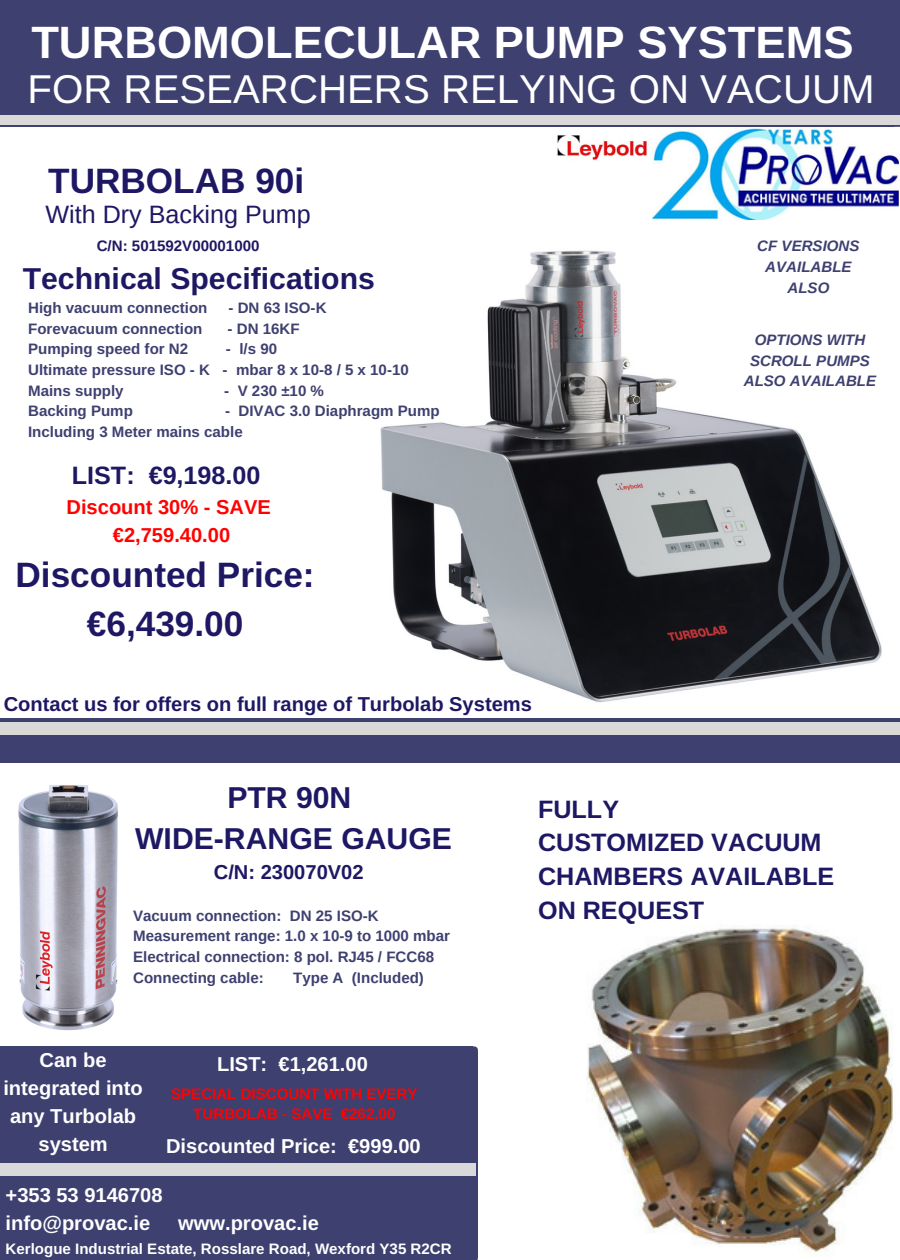
<style>
.page{position:relative;width:900px;height:1260px;background:#fff}
.page>*{position:absolute;margin:0;border:0;box-sizing:border-box;transform-origin:0 0}
.t1{font:700 45.25px "Arimo";color:#fff}
.t2{font:40.25px "Arimo";color:#fff}
.t3{font:700 35.25px/48.8px "Arimo";color:#1e1864;text-align:center}
.t4{font:700 30.25px/41.2px "Arimo";color:#1e1864;text-align:center}
.t5{font:700 25.25px/33.8px "Arimo";color:#1e1864}
.t6{font:25.25px "Arimo";color:#1e1864}
.t7{font:700 20px/28px "Arimo";color:#fff}
.t8{font:700 20px "Arimo";color:#1e1864}
.t9{font:700 20px/28px "Arimo";color:#ff0200;text-align:center}
.t10{font:700 15px/20.5px "Arimo";color:#3e4070}
.t11{font:italic 700 15px/20.5px "Arimo";color:#3e4070;text-align:center}
.t12{font:700 15px "Arimo";color:#fff}
.t13{font:700 15px/20.5px "Arimo";color:#ff0200;text-align:center}
.t14{font:700 15px "Arimo";color:#1e1864}
</style>
<div class="page">
<img style="left:557px;top:135px;width:90px;height:26px">
<div style="left:893px;top:0;width:7px;height:108px;background:#3e4070"></div>
<div style="left:0;top:0;width:894px;height:108px;background:#3e4070"></div>
<div style="left:0;top:107px;width:894px;height:20px;background:#3e4070"></div>
<svg style="left:893px;top:108px;width:7px;height:19px"></svg>
<img style="left:380px;top:190px;width:519px;height:512px">
<div style="left:0;top:724px;width:900px;height:34px;background:#3e4070"></div>
<div style="left:0;top:718px;width:900px;height:6px;background:#3e4070"></div>
<div style="left:0;top:758px;width:900px;height:5px;background:#3e4070"></div>
<img style="left:18px;top:785px;width:100px;height:246px">
<svg style="left:473px;top:1046px;width:5px;height:6px"></svg>
<div style="left:472px;top:1052px;width:6px;height:205px;background:#3e4070"></div>
<div style="left:0;top:1052px;width:473px;height:205px;background:#3e4070"></div>
<div style="left:0;top:1046px;width:473px;height:6px;background:#3e4070"></div>
<hr style="left:0;top:1256px;width:473px;height:4px;background:#3e4070">
<svg style="left:473px;top:1257px;width:5px;height:3px"></svg>
<img style="left:587px;top:925px;width:306px;height:332px">
<img style="left:652px;top:128px;width:246px;height:91px">
<div style="left:0;top:1163px;width:39px;height:13px;background:#d9d9d9"></div>
<div style="left:402px;top:1163px;width:74px;height:13px;background:#d9d9d9"></div>
<div style="left:37px;top:1163px;width:367px;height:13px;background:#d9d9d9"></div>
<div style="left:0;top:722px;width:73px;height:13px;background:#d9d9d9"></div>
<div style="left:829px;top:722px;width:71px;height:13px;background:#d9d9d9"></div>
<div style="left:70px;top:722px;width:512px;height:13px;background:#d9d9d9"></div>
<div style="left:581px;top:722px;width:250px;height:13px;background:#d9d9d9"></div>
<div style="left:0;top:116px;width:41px;height:9px;background:#d9d9d9"></div>
<div style="left:850px;top:116px;width:50px;height:9px;background:#d9d9d9"></div>
<div style="left:39px;top:116px;width:362px;height:9px;background:#d9d9d9"></div>
<div style="left:400px;top:116px;width:361px;height:9px;background:#d9d9d9"></div>
<div style="left:760px;top:116px;width:91px;height:9px;background:#d9d9d9"></div>
<h1 class="t1" style="left:31px;top:17px;width:824px">TURBOMOLECULAR PUMP SYSTEMS</h1>
<h2 class="t2" style="left:28px;top:67px;width:849px">FOR RESEARCHERS RELYING ON VACUUM</h2>
<h3 class="t3" style="left:48px;top:157px;width:258px">TURBOLAB 90i</h3>
<h3 class="t6" style="left:45px;top:200px;width:267px">With Dry Backing Pump</h3>
<p class="t14" style="left:97px;top:238px;width:164px">C/N: 501592V00001000</p>
<h3 class="t4" style="left:23px;top:258px;width:354px">Technical Specifications</h3>
<p class="t10" style="left:28px;top:298px;width:181px">High vacuum connection</p>
<p class="t10" style="left:228px;top:298px;width:100px">- DN 63 ISO-K</p>
<p class="t10" style="left:28px;top:318px;width:176px">Forevacuum connection</p>
<p class="t10" style="left:228px;top:318px;width:74px">- DN 16KF</p>
<p class="t10" style="left:28px;top:339px;width:162px">Pumping speed for N2</p>
<p class="t10" style="left:28px;top:339px;width:382px;text-indent:198px">- l/s 90<br>Ultimate pressure ISO - K - mbar 8 x 10-8 / 5 x 10-10<br>Mains supply</p>
<p class="t10" style="left:224px;top:380px;width:101px">- V 230 ±10 %</p>
<p class="t10" style="left:28px;top:401px;width:106px">Backing Pump</p>
<p class="t10" style="left:28px;top:401px;width:413px;text-indent:197px">- DIVAC 3.0 Diaphragm Pump<br>Including 3 Meter mains cable</p>
<h3 class="t5" style="left:72px;top:458px;width:190px">LIST: €9,198.00</h3>
<h3 class="t9" style="left:67px;top:493px;width:206px">Discount 30% - SAVE €2,759.40.00</h3>
<h3 class="t3" style="left:16px;top:550px;width:301px">Discounted Price: €6,439.00</h3>
<h3 class="t8" style="left:4px;top:693px;width:530px">Contact us for offers on full range of Turbolab Systems</h3>
<p class="t11" style="left:757px;top:236px;width:104px">CF VERSIONS<br>AVAILABLE<br>ALSO</p>
<p class="t11" style="left:744px;top:330px;width:134px">OPTIONS WITH<br>SCROLL PUMPS<br>ALSO AVAILABLE</p>
<h3 class="t4" style="left:135px;top:777px;width:318px">PTR 90N<br>WIDE-RANGE GAUGE</h3>
<h3 class="t8" style="left:214px;top:861px;width:151px">C/N: 230070V02</h3>
<p class="t10" style="left:133px;top:905px;width:318px">Vacuum connection: DN 25 ISO-K Measurement range: 1.0 x 10-9 to 1000 mbar Electrical connection: 8 pol. RJ45 / FCC68<br>Connecting cable:</p>
<p class="t10" style="left:293px;top:967px;width:132px">Type A (Included)</p>
<h3 class="t7" style="left:3px;top:1046px;width:141px;text-align:center">Can be integrated into any Turbolab system</h3>
<h3 class="t7" style="left:217px;top:1050px;width:152px">LIST: €1,261.00</h3>
<p class="t13" style="left:171px;top:1083px;width:248px">SPECIAL DISCOUNT WITH EVERY<br>TURBOLAB - SAVE €262.00</p>
<h3 class="t7" style="left:166px;top:1132px;width:256px">Discounted Price: €999.00</h3>
<h3 class="t7" style="left:6px;top:1181px;width:159px">+353 53 9146708 info@provac.ie</h3>
<h3 class="t7" style="left:178px;top:1209px;width:142px">www.provac.ie</h3>
<p class="t12" style="left:6px;top:1241px;width:448px">Kerlogue Industrial Estate, Rosslare Road, Wexford Y35 R2CR</p>
<h3 class="t5" style="left:538px;top:792px;width:298px">FULLY<br>CUSTOMIZED VACUUM<br>CHAMBERS AVAILABLE<br>ON REQUEST</h3>
</div>
